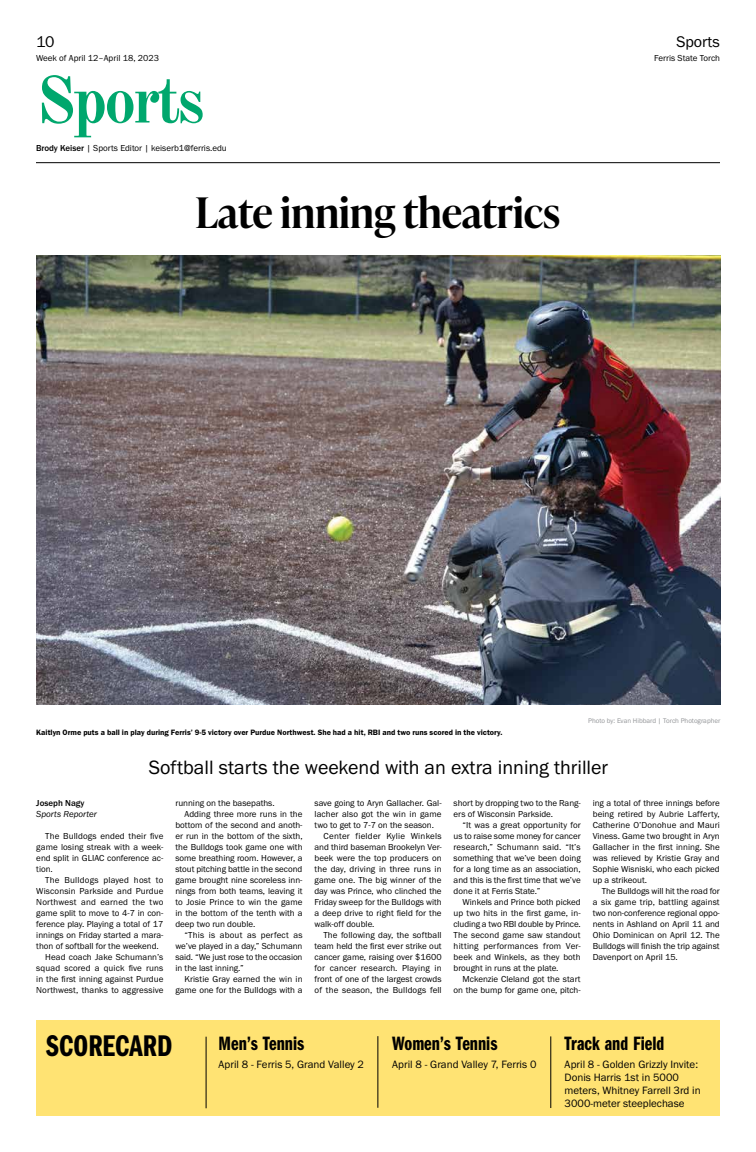
<style>
.page{position:relative;width:756px;height:1152px;background:#fff}
.page>*{position:absolute;margin:0;border:0;box-sizing:border-box;transform-origin:0 0}
.t1{font:700 65px "Old Standard TT";letter-spacing:-.06em;color:#00a76d}
.t2{font:600 42px "Ivy Presto Headline";color:#000}
.t3{font:31px "Franklin Gothic URW Com Dem";color:#000}
.t4{font:20px "Franklin Gothic URW Boo";color:#000}
.t5{font:20px "Franklin Gothic URW Com Dem";color:#000}
.t6{font:16px "Franklin Gothic URW Boo";letter-spacing:-.01em;color:#000}
.t7{font:11px/13.2px "Franklin Gothic URW Boo";color:#000}
.t8{font:9px/11px "Franklin Gothic URW Boo";color:#000;text-align:justify}
.t9{font:9px "Franklin Gothic URW Boo";letter-spacing:.02em;color:#000}
.t10{font:9px "Franklin Gothic URW Boo";letter-spacing:.03em;color:#000}
.t11{font:9px "Franklin Gothic URW Boo";letter-spacing:.025em;color:#000}
.t12{font:9px "Franklin Gothic URW Boo Ita";color:#000}
.t13{font:500 9px "Franklin Gothic URW";color:#000}
.t14{font:8px "Franklin Gothic URW Dem";color:#000}
.t15{font:7px "Franklin Gothic URW Boo";color:#939598}
.s1{font-family:"Franklin Gothic URW";font-weight:500}
</style>
<div class="page">
<hr style="left:36px;top:163px;width:684px;height:1px;background:#000">
<div style="left:36px;top:1021px;width:684px;height:95px;background:#ffe373"></div>
<hr style="left:551px;top:1036px;width:1px;height:72px;background:#000">
<hr style="left:378px;top:1036px;width:1px;height:72px;background:#000">
<hr style="left:206px;top:1037px;width:1px;height:71px;background:#000">
<img style="left:36px;top:256px;width:684px;height:448px">
<h3 class="t6" style="left:36px;top:31px;width:20px">10</h3>
<p class="t8" style="left:36px;top:52px;width:125px">Week of April 12–April 18, 2023</p>
<h1 class="t1" style="left:36px;top:50px;width:170px">Sports</h1>
<p class="t8" style="left:36px;top:142px;width:192px"><span class="s1">Brody Keiser</span> | Sports Editor | keiserb1@ferris.edu</p>
<h2 class="t2" style="left:195px;top:182px;width:366px">Late inning theatrics</h2>
<h3 class="t6" style="left:677px;top:31px;width:45px">Sports</h3>
<p class="t8" style="left:654px;top:52px;width:67px">Ferris State Torch</p>
<p class="t14" style="left:36px;top:727px;width:468px">Kaitlyn Orme puts a ball in play during Ferris’ 9-5 victory over Purdue Northwest. She had a hit, RBI and two runs scored in the victory.</p>
<p class="t15" style="left:588px;top:716px;width:134px">Photo by: Evan Hibbard | Torch Photographer</p>
<h3 class="t4" style="left:149px;top:755px;width:461px">Softball starts the weekend with an extra inning thriller</h3>
<p class="t13" style="left:36px;top:797px;width:50px">Joseph Nagy</p>
<p class="t12" style="left:36px;top:808px;width:62px">Sports Reporter</p>
<p class="t8" style="left:36px;top:830px;width:129px;text-indent:9px">The Bulldogs ended their five game losing streak with a week&shy;end split in GLIAC conference ac&shy;tion.</p>
<p class="t11" style="left:45px;top:874px;width:120px">The Bulldogs played host to</p>
<p class="t8" style="left:36px;top:885px;width:129px">Wisconsin Parkside and Purdue</p>
<p class="t9" style="left:36px;top:896px;width:129px">Northwest and earned the two</p>
<p class="t8" style="left:36px;top:907px;width:129px">game split to move to 4-7 in con-</p>
<p class="t8" style="left:36px;top:918px;width:129px">ference play. Playing a total of 17</p>
<p class="t8" style="left:36px;top:929px;width:129px">innings on Friday started a mara-</p>
<p class="t8" style="left:36px;top:940px;width:124px">thon of softball for the weekend.</p>
<p class="t8" style="left:45px;top:951px;width:120px">Head coach Jake Schumann’s</p>
<p class="t8" style="left:36px;top:962px;width:129px">squad scored a quick five runs</p>
<p class="t8" style="left:36px;top:973px;width:129px">in the first inning against Purdue</p>
<p class="t8" style="left:36px;top:984px;width:129px">Northwest, thanks to aggressive</p>
<p class="t8" style="left:175px;top:797px;width:101px">running on the basepaths.</p>
<p class="t8" style="left:184px;top:808px;width:120px">Adding three more runs in the</p>
<p class="t8" style="left:175px;top:819px;width:129px">bottom of the second and anoth-</p>
<p class="t8" style="left:175px;top:830px;width:129px">er run in the bottom of the sixth,</p>
<p class="t8" style="left:175px;top:841px;width:129px">the Bulldogs took game one with</p>
<p class="t8" style="left:175px;top:852px;width:129px">some breathing room. However, a</p>
<p class="t8" style="left:175px;top:863px;width:129px">stout pitching battle in the second</p>
<p class="t8" style="left:175px;top:874px;width:129px">game brought nine scoreless inn-</p>
<p class="t8" style="left:175px;top:885px;width:129px">nings from both teams, leaving it</p>
<p class="t8" style="left:175px;top:896px;width:129px">to Josie Prince to win the game</p>
<p class="t8" style="left:175px;top:907px;width:129px">in the bottom of the tenth with a</p>
<p class="t8" style="left:175px;top:918px;width:81px">deep two run double.</p>
<p class="t9" style="left:184px;top:929px;width:120px">“This is about as perfect as</p>
<p class="t8" style="left:175px;top:940px;width:129px">we’ve played in a day,” Schumann</p>
<p class="t8" style="left:175px;top:951px;width:129px">said. “We just rose to the occasion</p>
<p class="t8" style="left:175px;top:962px;width:70px">in the last inning.”</p>
<p class="t8" style="left:184px;top:973px;width:120px">Kristie Gray earned the win in</p>
<p class="t8" style="left:175px;top:984px;width:129px">game one for the Bulldogs with a</p>
<p class="t8" style="left:315px;top:797px;width:129px">save going to Aryn Gallacher. Gal-</p>
<p class="t8" style="left:315px;top:808px;width:129px">lacher also got the win in game</p>
<p class="t8" style="left:315px;top:819px;width:121px">two to get to 7-7 on the season.</p>
<p class="t10" style="left:324px;top:830px;width:120px">Center fielder Kylie Winkels</p>
<p class="t8" style="left:315px;top:841px;width:129px">and third baseman Brookelyn Ver-</p>
<p class="t8" style="left:315px;top:852px;width:129px">beek were the top producers on</p>
<p class="t8" style="left:315px;top:863px;width:129px">the day, driving in three runs in</p>
<p class="t8" style="left:315px;top:874px;width:129px">game one. The big winner of the</p>
<p class="t8" style="left:315px;top:885px;width:129px">day was Prince, who clinched the</p>
<p class="t8" style="left:315px;top:896px;width:129px">Friday sweep for the Bulldogs with</p>
<p class="t8" style="left:315px;top:907px;width:129px">a deep drive to right field for the</p>
<p class="t8" style="left:315px;top:918px;width:61px">walk-off double.</p>
<p class="t8" style="left:324px;top:929px;width:120px">The following day, the softball</p>
<p class="t8" style="left:315px;top:940px;width:129px">team held the first ever strike out</p>
<p class="t8" style="left:315px;top:951px;width:129px">cancer game, raising over $1600</p>
<p class="t9" style="left:315px;top:962px;width:129px">for cancer research. Playing in</p>
<p class="t8" style="left:315px;top:973px;width:129px">front of one of the largest crowds</p>
<p class="t8" style="left:315px;top:984px;width:129px">of the season, the Bulldogs fell</p>
<p class="t8" style="left:454px;top:797px;width:129px">short by dropping two to the Rang&shy;ers of Wisconsin Parkside.</p>
<p class="t8" style="left:454px;top:819px;width:129px;text-indent:9px">“It was a great opportunity for us to raise some money for cancer research,” Schumann said. “It’s something that we’ve been doing for a long time as an association, and this is the first time that we’ve done it at Ferris State.”</p>
<p class="t8" style="left:454px;top:896px;width:129px;text-indent:9px">Winkels and Prince both picked up two hits in the first game, in&shy;cluding a two RBI double by Prince.<br>The second game saw standout hitting performances from Ver&shy;beek and Winkels, as they both brought in runs at the plate.</p>
<p class="t8" style="left:454px;top:973px;width:129px;text-align:right">Mckenzie Cleland got the start on the bump for game one, pitch-</p>
<p class="t8" style="left:593px;top:797px;width:129px">ing a total of three innings before being retired by Aubrie Lafferty, Catherine O’Donohue and Mauri Viness. Game two brought in Aryn Gallacher in the first inning. She was relieved by Kristie Gray and Sophie Wisniski, who each picked up a strikeout.</p>
<p class="t8" style="left:593px;top:885px;width:129px;text-indent:9px">The Bulldogs will hit the road for a six game trip, battling against two non-conference regional oppo&shy;nents in Ashland on April 11 and Ohio Dominican on April 12. The Bulldogs will finish the trip against Davenport on April 15.</p>
<h3 class="t3" style="left:46px;top:1024px;width:128px">SCORECARD</h3>
<h3 class="t5" style="left:219px;top:1030px;width:87px">Men’s Tennis</h3>
<p class="t7" style="left:219px;top:1057px;width:147px">April 8 - Ferris 5, Grand Valley 2</p>
<h3 class="t5" style="left:392px;top:1030px;width:107px">Women’s Tennis</h3>
<p class="t7" style="left:392px;top:1057px;width:146px">April 8 - Grand Valley 7, Ferris 0</p>
<h3 class="t5" style="left:565px;top:1030px;width:101px">Track and Field</h3>
<p class="t7" style="left:565px;top:1057px;width:138px">April 8 - Golden Grizzly Invite:<br>Donis Harris 1st in 5000 meters, Whitney Farrell 3rd in<br>3000-meter steeplechase</p>
</div>
